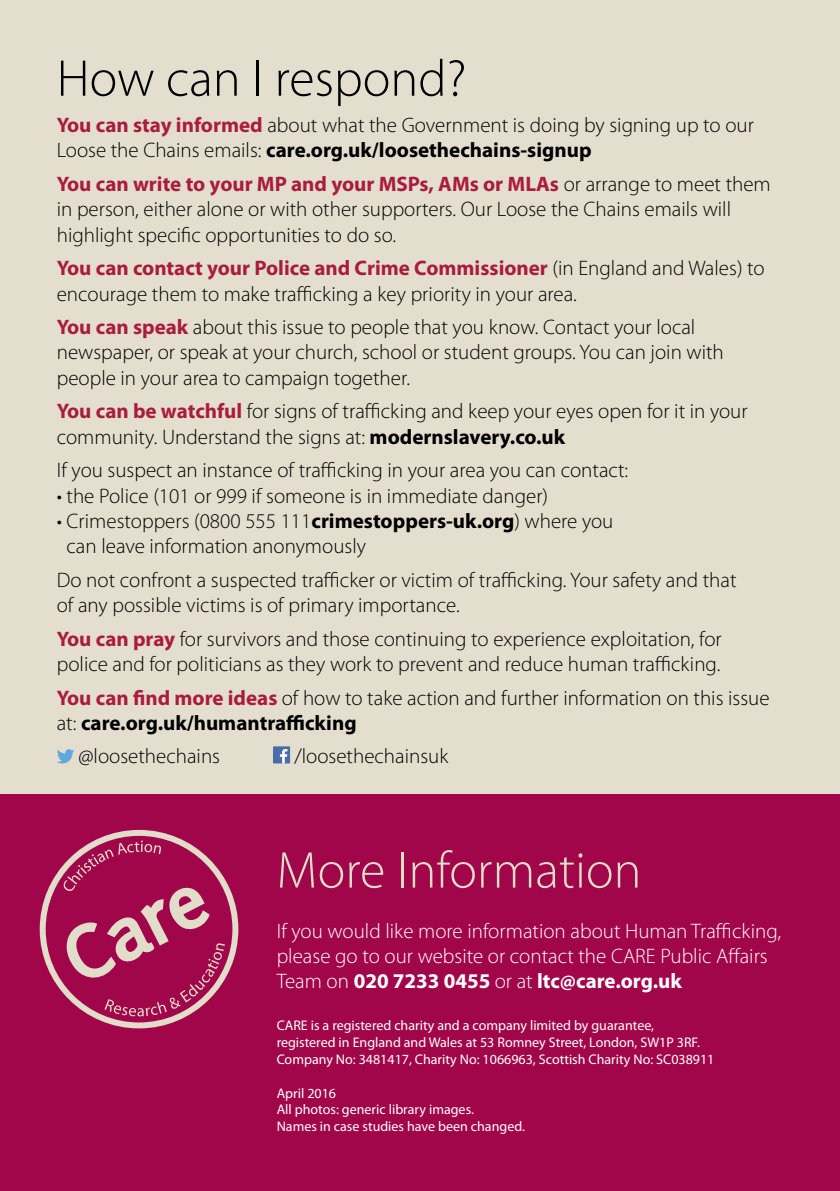
<style>
.page{position:relative;width:840px;height:1191px;background:#fff}
.page>*{position:absolute;margin:0;border:0;box-sizing:border-box;transform-origin:0 0}
.t1{font:300 52px "Myriad Pro";color:#e2ddcb}
.t2{font:300 52px "Myriad Pro";color:#000}
.t3{font:300 21px/25.2px "Myriad Pro";color:#000}
.t4{font:300 21px/25.2px "Myriad Pro";color:#fff}
.t5{font:14px/16.8px "Myriad Pro";color:#fff}
.s1{font-weight:700;color:#aa1c3f}
.s2{font-weight:700}
</style>
<div class="page">
<div style="left:0;top:794px;width:839px;height:397px;background:#a2064a"></div>
<svg style="left:40px;top:830px;width:198px;height:198px"></svg>
<div style="left:0;top:0;width:839px;height:794px;background:#e2ddcb"></div>
<svg style="left:57px;top:749px;width:17px;height:14px"></svg>
<div style="left:273px;top:746px;width:17px;height:17px;background:#4a6da7"></div>
<svg style="left:280px;top:749px;width:7px;height:14px"></svg>
<h1 class="t2" style="left:57px;top:47px;width:411px">How can I respond?</h1>
<p class="t3" style="left:57px;top:112px;width:698px"><span class="s1">You can stay informed</span> about what the Government is doing by signing up to our<br>Loose the Chains emails: <span class="s2">care.org.uk/loosethechains-signup</span></p>
<p class="t3" style="left:57px;top:171px;width:715px"><span class="s1">You can write to your MP and your MSPs, AMs or MLAs</span> or arrange to meet them in person, either alone or with other supporters. Our Loose the Chains emails will highlight specific opportunities to do so.</p>
<p class="t3" style="left:57px;top:255px;width:709px"><span class="s1">You can contact your Police and Crime Commissioner</span> (in England and Wales) to encourage them to make trafficking a key priority in your area.</p>
<p class="t3" style="left:57px;top:314px;width:668px"><span class="s1">You can speak</span> about this issue to people that you know. Contact your local newspaper, or speak at your church, school or student groups. You can join with people in your area to campaign together.</p>
<p class="t3" style="left:57px;top:398px;width:692px"><span class="s1">You can be watchful</span> for signs of trafficking and keep your eyes open for it in your community. Understand the signs at: <span class="s2">modernslavery.co.uk</span></p>
<p class="t3" style="left:57px;top:457px;width:572px">If you suspect an instance of trafficking in your area you can contact:</p>
<p class="t3" style="left:57px;top:483px;width:492px">• the Police (101 or 999 if someone is in immediate danger)</p>
<p class="t3" style="left:66px;top:508px;width:548px;text-indent:-10px">• Crimestoppers (0800 555 111<span class="s2">crimestoppers-uk.org</span>) where you can leave information anonymously</p>
<p class="t3" style="left:57px;top:567px;width:681px">Do not confront a suspected trafficker or victim of trafficking. Your safety and that of any possible victims is of primary importance.</p>
<p class="t3" style="left:57px;top:626px;width:666px"><span class="s1">You can pray</span> for survivors and those continuing to experience exploitation, for police and for politicians as they work to prevent and reduce human trafficking.</p>
<p class="t3" style="left:57px;top:684px;width:714px"><span class="s1">You can find more ideas</span> of how to take action and further information on this issue at: <span class="s2">care.org.uk/humantrafficking</span></p>
<p class="t3" style="left:78px;top:743px;width:143px">@loosethechains</p>
<p class="t3" style="left:294px;top:743px;width:155px">/loosethechainsuk</p>
<h1 class="t1" style="left:276px;top:839px;width:366px">More Information</h1>
<p class="t4" style="left:276px;top:918px;width:505px">If you would like more information about Human Trafficking, please go to our website or contact the CARE Public Affairs<br>Team on <span class="s2">020 7233 0455</span> or at <span class="s2">ltc@care.org.uk</span></p>
<p class="t5" style="left:276px;top:1017px;width:439px">CARE is a registered charity and a company limited by guarantee, registered in England and Wales at 53 Romney Street, London, SW1P 3RF.<br>Company No: 3481417, Charity No: 1066963, Scottish Charity No: SC038911</p>
<p class="t5" style="left:276px;top:1084px;width:250px">April 2016<br>All photos: generic library images.<br>Names in case studies have been changed.</p>
</div>
